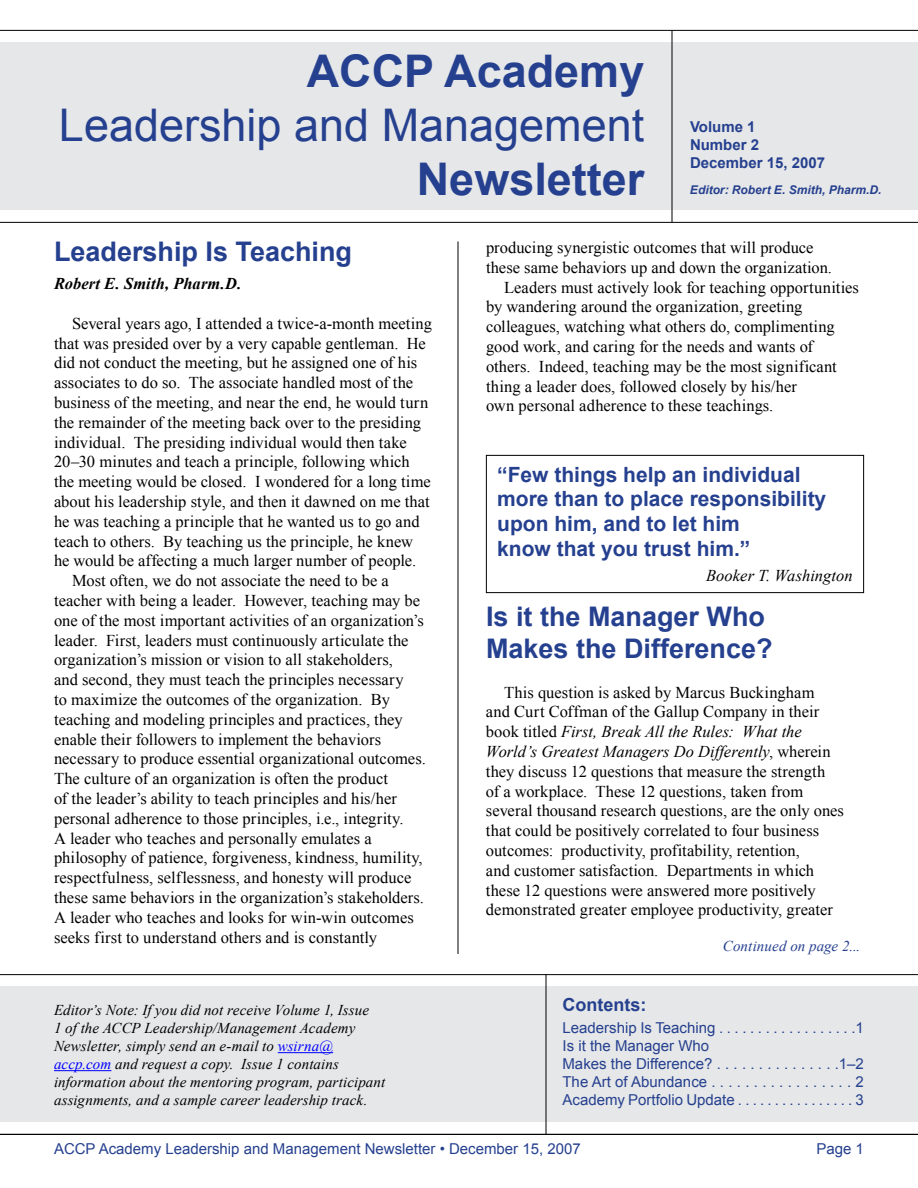
<style>
.page{position:relative;width:918px;height:1188px;background:#fff}
.page>*{position:absolute;margin:0;border:0;box-sizing:border-box;transform-origin:0 0}
.t1{font:45px "Arial";color:#25408f}
.t2{font:700 45px "Arial";color:#25408f}
.t3{font:700 27px/32.4px "Arial";color:#25408f}
.t4{font:700 21px/24.8px "Arial";color:#25408f}
.t5{font:700 18px "Arial";color:#25408f}
.t6{font:16.5px/19.8px "Times New Roman";color:#000}
.t7{font:italic 700 16.5px "Times New Roman";letter-spacing:.005em;color:#000}
.t8{font:italic 16.5px "Times New Roman";color:#000}
.t9{font:italic 15px/18px "Times New Roman";letter-spacing:.005em;color:#000}
.t10{font:15px/18px "Arial";color:#25408f}
.t11{font:700 15px/18px "Arial";color:#25408f}
.t12{font:italic 15px "Times New Roman";letter-spacing:.005em;color:#25408f}
.t13{font:italic 700 12px "Arial";color:#25408f}
.s1{color:#00f}
.s2{font-style:italic}
</style>
<div class="page">
<div style="left:0;top:986px;width:918px;height:135px;background:#e6e7e8"></div>
<div style="left:0;top:43px;width:918px;height:167px;background:#e6e7e8"></div>
<hr style="left:0;top:1134px;width:918px;height:1px;background:#000">
<hr style="left:0;top:222px;width:918px;height:1px;background:#000">
<hr style="left:672px;top:30px;width:1px;height:192px;background:#000">
<hr style="left:0;top:974px;width:918px;height:1px;background:#000">
<hr style="left:546px;top:974px;width:1px;height:160px;background:#000">
<hr style="left:0;top:30px;width:918px;height:1px;background:#000">
<hr style="left:278px;top:1052px;width:55px;height:1px;background:#00f">
<hr style="left:54px;top:1070px;width:57px;height:1px;background:#00f">
<hr style="left:458px;top:242px;width:1px;height:712px;background:#000">
<div style="left:486px;top:455px;width:378px;height:138px;border:1px solid #000"></div>
<h1 class="t2" style="left:307px;top:41px;width:339px">ACCP Academy</h1>
<h1 class="t1" style="left:59px;top:95px;width:587px">Leadership and Management</h1>
<h1 class="t2" style="left:417px;top:149px;width:229px">Newsletter</h1>
<p class="t11" style="left:690px;top:119px;width:137px">Volume 1<br>Number 2<br>December 15, 2007</p>
<p class="t13" style="left:690px;top:182px;width:193px">Editor: Robert E. Smith, Pharm.D.</p>
<h2 class="t3" style="left:54px;top:236px;width:300px">Leadership Is Teaching</h2>
<p class="t7" style="left:54px;top:272px;width:189px">Robert E. Smith, Pharm.D.</p>
<p class="t6" style="left:72px;top:313px;width:362px">Several years ago, I attended a twice-a-month meeting</p>
<p class="t6" style="left:54px;top:333px;width:373px">that was presided over by a very capable gentleman. He</p>
<p class="t6" style="left:54px;top:353px;width:365px">did not conduct the meeting, but he assigned one of his</p>
<p class="t6" style="left:54px;top:372px;width:361px">associates to do so. The associate handled most of the</p>
<p class="t6" style="left:54px;top:392px;width:376px">business of the meeting, and near the end, he would turn</p>
<p class="t6" style="left:54px;top:412px;width:369px">the remainder of the meeting back over to the presiding</p>
<p class="t6" style="left:54px;top:432px;width:354px">individual. The presiding individual would then take</p>
<p class="t6" style="left:54px;top:452px;width:357px">20–30 minutes and teach a principle, following which</p>
<p class="t6" style="left:54px;top:471px;width:378px">the meeting would be closed. I wondered for a long time</p>
<p class="t6" style="left:54px;top:491px;width:377px">about his leadership style, and then it dawned on me that</p>
<p class="t6" style="left:54px;top:511px;width:367px">he was teaching a principle that he wanted us to go and</p>
<p class="t6" style="left:54px;top:531px;width:361px">teach to others. By teaching us the principle, he knew</p>
<p class="t6" style="left:54px;top:551px;width:364px">he would be affecting a much larger number of people.</p>
<p class="t6" style="left:72px;top:570px;width:318px">Most often, we do not associate the need to be a</p>
<p class="t6" style="left:54px;top:590px;width:368px">teacher with being a leader. However, teaching may be</p>
<p class="t6" style="left:54px;top:610px;width:371px">one of the most important activities of an organization’s</p>
<p class="t6" style="left:54px;top:630px;width:356px">leader. First, leaders must continuously articulate the</p>
<p class="t6" style="left:54px;top:650px;width:340px">organization’s mission or vision to all stakeholders,</p>
<p class="t6" style="left:54px;top:669px;width:351px">and second, they must teach the principles necessary</p>
<p class="t6" style="left:54px;top:689px;width:338px">to maximize the outcomes of the organization. By</p>
<p class="t6" style="left:54px;top:709px;width:350px">teaching and modeling principles and practices, they</p>
<p class="t6" style="left:54px;top:729px;width:329px">enable their followers to implement the behaviors</p>
<p class="t6" style="left:54px;top:749px;width:373px">necessary to produce essential organizational outcomes.</p>
<p class="t6" style="left:54px;top:768px;width:336px">The culture of an organization is often the product</p>
<p class="t6" style="left:54px;top:788px;width:345px">of the leader’s ability to teach principles and his/her</p>
<p class="t6" style="left:54px;top:808px;width:351px">personal adherence to those principles, i.e., integrity.</p>
<p class="t6" style="left:54px;top:828px;width:319px">A leader who teaches and personally emulates a</p>
<p class="t6" style="left:54px;top:848px;width:370px">philosophy of patience, forgiveness, kindness, humility,</p>
<p class="t6" style="left:54px;top:867px;width:359px">respectfulness, selflessness, and honesty will produce</p>
<p class="t6" style="left:54px;top:887px;width:372px">these same behaviors in the organization’s stakeholders.</p>
<p class="t6" style="left:54px;top:907px;width:361px">A leader who teaches and looks for win-win outcomes</p>
<p class="t6" style="left:54px;top:927px;width:325px">seeks first to understand others and is constantly</p>
<p class="t9" style="left:54px;top:1001px;width:333px">Editor’s Note: If you did not receive Volume 1, Issue<br>1 of the ACCP Leadership/Management Academy Newsletter, simply send an e-mail to <span class="s1">wsirna@ accp.com</span> and request a copy. Issue 1 contains information about the mentoring program, participant assignments, and a sample career leadership track.</p>
<p class="t6" style="left:486px;top:237px;width:329px">producing synergistic outcomes that will produce</p>
<p class="t6" style="left:486px;top:257px;width:348px">these same behaviors up and down the organization.</p>
<p class="t6" style="left:504px;top:277px;width:356px">Leaders must actively look for teaching opportunities</p>
<p class="t6" style="left:486px;top:297px;width:318px">by wandering around the organization, greeting</p>
<p class="t6" style="left:486px;top:316px;width:350px">colleagues, watching what others do, complimenting</p>
<p class="t6" style="left:486px;top:336px;width:329px">good work, and caring for the needs and wants of</p>
<p class="t6" style="left:486px;top:356px;width:352px">others. Indeed, teaching may be the most significant</p>
<p class="t6" style="left:486px;top:376px;width:313px">thing a leader does, followed closely by his/her</p>
<p class="t6" style="left:486px;top:396px;width:289px">own personal adherence to these teachings.</p>
<p class="t4" style="left:497px;top:463px;width:331px">“Few things help an individual more than to place responsibility upon him, and to let him<br>know that you trust him.”</p>
<p class="t8" style="left:706px;top:564px;width:148px">Booker T. Washington</p>
<h2 class="t3" style="left:486px;top:601px;width:288px">Is it the Manager Who<br>Makes the Difference?</h2>
<p class="t6" style="left:486px;top:682px;width:360px;text-indent:18px">This question is asked by Marcus Buckingham<br>and Curt Coffman of the Gallup Company in their book titled <span class="s2">First, Break All the Rules: What the World’s Greatest Managers Do Differently</span>, wherein they discuss 12 questions that measure the strength<br>of a workplace. These 12 questions, taken from several thousand research questions, are the only ones that could be positively correlated to four business outcomes: productivity, profitability, retention,<br>and customer satisfaction. Departments in which these 12 questions were answered more positively demonstrated greater employee productivity, greater</p>
<p class="t12" style="left:723px;top:936px;width:139px">Continued on page 2...</p>
<p class="t5" style="left:562px;top:992px;width:85px">Contents:</p>
<p class="t10" style="left:562px;top:1019px;width:303px">Leadership Is Teaching . . . . . . . . . . . . . . . . . .1<br>Is it the Manager Who<br>Makes the Difference? . . . . . . . . . . . . . . .1–2<br>The Art of Abundance . . . . . . . . . . . . . . . . . 2<br>Academy Portfolio Update . . . . . . . . . . . . . . . . 3</p>
<p class="t10" style="left:54px;top:1140px;width:528px">ACCP Academy Leadership and Management Newsletter • December 15, 2007</p>
<p class="t10" style="left:816px;top:1140px;width:49px">Page 1</p>
</div>
